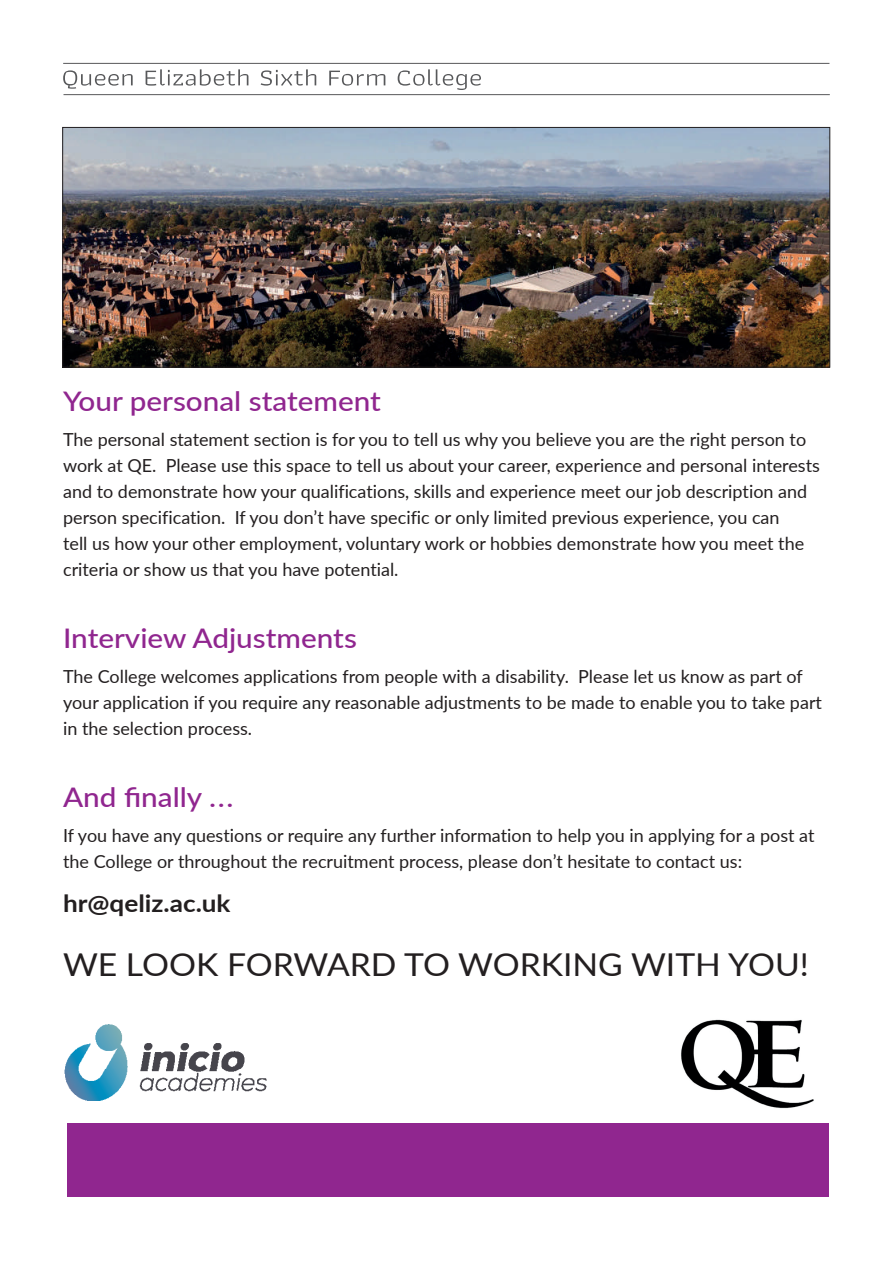
<style>
.page{position:relative;width:893px;height:1263px;background:#fff}
.page>*{position:absolute;margin:0;border:0;box-sizing:border-box;transform-origin:0 0}
.t1{font:31.5px "Lato";color:#231f20;scale:1.07 1}
.t2{font:500 27px "Lato";color:#90268f;scale:1.1 1}
.t3{font:700 24px "Lato";color:#231f20;scale:1.09 1}
.t4{font:18px/26.1px "Lato";color:#231f20}
</style>
<div class="page">
<img style="left:65px;top:1024px;width:202px;height:76px">
<div style="left:67px;top:1123px;width:761px;height:74px;background:#90268f"></div>
<hr style="left:63px;top:63px;width:766px;height:1px;background:#57585a">
<svg style="left:63px;top:69px;width:418px;height:21px"></svg>
<hr style="left:64px;top:94px;width:766px;height:1px;background:#57585a">
<img style="left:681px;top:1019px;width:133px;height:90px">
<img style="left:64px;top:129px;width:764px;height:237px">
<div style="left:62px;top:127px;width:768px;height:241px;border:1px solid #231f20"></div>
<h2 class="t2" style="left:63px;top:381px;width:290px">Your personal statement</h2>
<p class="t4" style="left:63px;top:426px;width:758px">The personal statement section is for you to tell us why you believe you are the right person to work at QE. Please use this space to tell us about your career, experience and personal interests and to demonstrate how your qualifications, skills and experience meet our job description and person specification. If you don’t have specific or only limited previous experience, you can<br>tell us how your other employment, voluntary work or hobbies demonstrate how you meet the criteria or show us that you have potential.</p>
<h2 class="t2" style="left:63px;top:618px;width:269px">Interview Adjustments</h2>
<p class="t4" style="left:63px;top:663px;width:760px">The College welcomes applications from people with a disability. Please let us know as part of your application if you require any reasonable adjustments to be made to enable you to take part in the selection process.</p>
<h2 class="t2" style="left:63px;top:777px;width:157px">And finally ...</h2>
<p class="t4" style="left:63px;top:821px;width:753px">If you have any questions or require any further information to help you in applying for a post at the College or throughout the recruitment process, please don’t hesitate to contact us:</p>
<h3 class="t3" style="left:63px;top:885px;width:155px">hr@qeliz.ac.uk</h3>
<h1 class="t1" style="left:63px;top:942px;width:699px">WE LOOK FORWARD TO WORKING WITH YOU!</h1>
</div>
